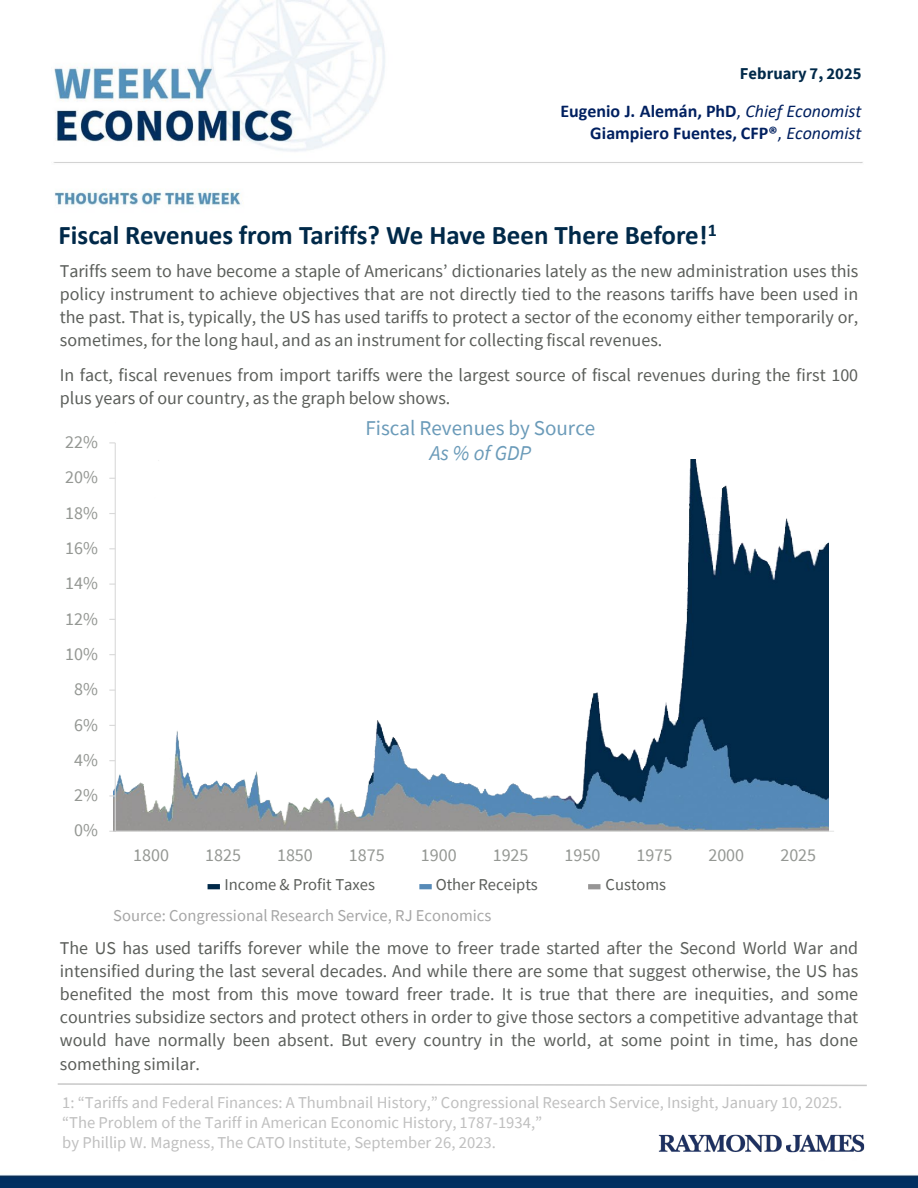
<style>
.page{position:relative;width:918px;height:1188px;background:#fff}
.page>*{position:absolute;margin:0;border:0;box-sizing:border-box;transform-origin:0 0}
.t1{font:700 27px "Calibri";color:#002949}
.t2{font:21px "Source Sans Pro";color:#6b9bb9}
.t3{font:italic 21px "Source Sans Pro";color:#6b9bb9}
.t4{font:18px/23.1px "Source Sans Pro";color:#5b5e5a;text-align:justify}
.t5{font:18px "Source Sans Pro";letter-spacing:.005em;color:#949793}
.t6{font:700 18px/21.6px "Calibri";color:#002060;text-align:right}
.t7{font:16.5px/19.8px "Source Sans Pro";color:#bfbfbf}
.t8{font:16.5px "Source Sans Pro";color:#a6a6a6}
.t9{font:16.5px "Source Sans Pro";color:#5b5e5a}
.t10{font:700 16.5px "Source Sans Pro";letter-spacing:.005em;color:#002949}
.s1{font-weight:400}
.s2{font-weight:400;font-style:italic}
</style>
<div class="page">
<img style="left:0;top:0;width:918px;height:1188px">
<img style="left:114px;top:415px;width:715px;height:416px">
<div style="left:59px;top:218px;width:810px;height:32px;background:#fff"></div>
<div style="left:493px;top:89px;width:380px;height:66px;background:#fff"></div>
<div style="left:185px;top:415px;width:591px;height:44px;background:#fff"></div>
<div style="left:225px;top:869px;width:517px;height:26px;background:#fff"></div>
<hr style="left:115px;top:443px;width:1px;height:388px;background:#d9d9d9">
<svg style="left:109px;top:795px;width:6px;height:2px"></svg>
<hr style="left:115px;top:831px;width:719px;height:1px;background:#e6e7e6">
<div style="left:74px;top:819px;width:24px;height:22px;background:#fff"></div>
<div style="left:74px;top:783px;width:24px;height:23px;background:#fff"></div>
<div style="left:74px;top:748px;width:24px;height:23px;background:#fff"></div>
<div style="left:74px;top:713px;width:24px;height:23px;background:#fff"></div>
<div style="left:74px;top:678px;width:24px;height:22px;background:#fff"></div>
<div style="left:65px;top:642px;width:33px;height:23px;background:#fff"></div>
<div style="left:65px;top:607px;width:33px;height:23px;background:#fff"></div>
<div style="left:65px;top:572px;width:33px;height:22px;background:#fff"></div>
<div style="left:65px;top:536px;width:33px;height:23px;background:#fff"></div>
<div style="left:65px;top:501px;width:33px;height:23px;background:#fff"></div>
<div style="left:65px;top:466px;width:33px;height:22px;background:#fff"></div>
<div style="left:65px;top:430px;width:33px;height:23px;background:#fff"></div>
<svg style="left:788px;top:495px;width:66px;height:68px"></svg>
<div style="left:208px;top:884px;width:12px;height:5px;background:#002949"></div>
<div style="left:419px;top:884px;width:13px;height:5px;background:#568ab7"></div>
<div style="left:588px;top:884px;width:12px;height:5px;background:#969595"></div>
<div style="left:51px;top:1087px;width:847px;height:71px;background:#fff"></div>
<svg style="left:56px;top:1083px;width:812px;height:4px"></svg>
<img style="left:642px;top:1134px;width:240px;height:40px">
<p class="t10" style="left:740px;top:62px;width:123px">February 7, 2025</p>
<p class="t6" style="left:560px;top:100px;width:303px">Eugenio J. Alemán, PhD<span class="s1">,</span> <span class="s2">Chief Economist<br></span>Giampiero Fuentes, CFP®<span class="s1">,</span> <span class="s2">Economist</span></p>
<h1 class="t1" style="left:59px;top:216px;width:660px">Fiscal Revenues from Tariffs? We Have Been There Before!<sup>1</sup></h1>
<p class="t4" style="left:60px;top:259px;width:800px">Tariffs seem to have become a staple of Americans’ dictionaries lately as the new administration uses this policy instrument to achieve objectives that are not directly tied to the reasons tariffs have been used in the past. That is, typically, the US has used tariffs to protect a sector of the economy either temporarily or, sometimes, for the long haul, and as an instrument for collecting fiscal revenues.</p>
<p class="t4" style="left:60px;top:364px;width:800px">In fact, fiscal revenues from import tariffs were the largest source of fiscal revenues during the first 100 plus years of our country, as the graph below shows.</p>
<p class="t5" style="left:65px;top:431px;width:34px">22%</p>
<p class="t5" style="left:65px;top:466px;width:34px">20%</p>
<p class="t5" style="left:65px;top:501px;width:34px">18%</p>
<p class="t5" style="left:65px;top:537px;width:34px">16%</p>
<p class="t5" style="left:65px;top:572px;width:34px">14%</p>
<p class="t5" style="left:65px;top:607px;width:34px">12%</p>
<p class="t5" style="left:65px;top:642px;width:34px">10%</p>
<p class="t5" style="left:74px;top:678px;width:25px">8%</p>
<p class="t5" style="left:74px;top:713px;width:25px">6%</p>
<p class="t5" style="left:74px;top:748px;width:25px">4%</p>
<p class="t5" style="left:74px;top:784px;width:25px">2%</p>
<p class="t5" style="left:74px;top:819px;width:25px">0%</p>
<p class="t2" style="left:365px;top:415px;width:231px">Fiscal Revenues by Source</p>
<p class="t3" style="left:430px;top:440px;width:103px">As % of GDP</p>
<p class="t5" style="left:133px;top:843px;width:37px">1800</p>
<p class="t5" style="left:205px;top:843px;width:37px">1825</p>
<p class="t5" style="left:277px;top:843px;width:37px">1850</p>
<p class="t5" style="left:349px;top:843px;width:37px">1875</p>
<p class="t5" style="left:421px;top:843px;width:37px">1900</p>
<p class="t5" style="left:493px;top:843px;width:37px">1925</p>
<p class="t5" style="left:565px;top:843px;width:37px">1950</p>
<p class="t5" style="left:637px;top:843px;width:37px">1975</p>
<p class="t5" style="left:708px;top:843px;width:37px">2000</p>
<p class="t5" style="left:780px;top:843px;width:37px">2025</p>
<p class="t9" style="left:225px;top:874px;width:152px">Income &amp; Profit Taxes</p>
<p class="t9" style="left:436px;top:874px;width:104px">Other Receipts</p>
<p class="t9" style="left:606px;top:874px;width:62px">Customs</p>
<p class="t8" style="left:113px;top:905px;width:380px">Source: Congressional Research Service, RJ Economics</p>
<p class="t4" style="left:60px;top:937px;width:800px">The US has used tariffs forever while the move to freer trade started after the Second World War and intensified during the last several decades. And while there are some that suggest otherwise, the US has benefited the most from this move toward freer trade. It is true that there are inequities, and some countries subsidize sectors and protect others in order to give those sectors a competitive advantage that would have normally been absent. But every country in the world, at some point in time, has done something similar.</p>
<p class="t7" style="left:62px;top:1092px;width:782px">1: “Tariffs and Federal Finances: A Thumbnail History,” Congressional Research Service, Insight, January 10, 2025. “The Problem of the Tariff in American Economic History, 1787-1934,”<br>by Phillip W. Magness, The CATO Institute, September 26, 2023.</p>
</div>
